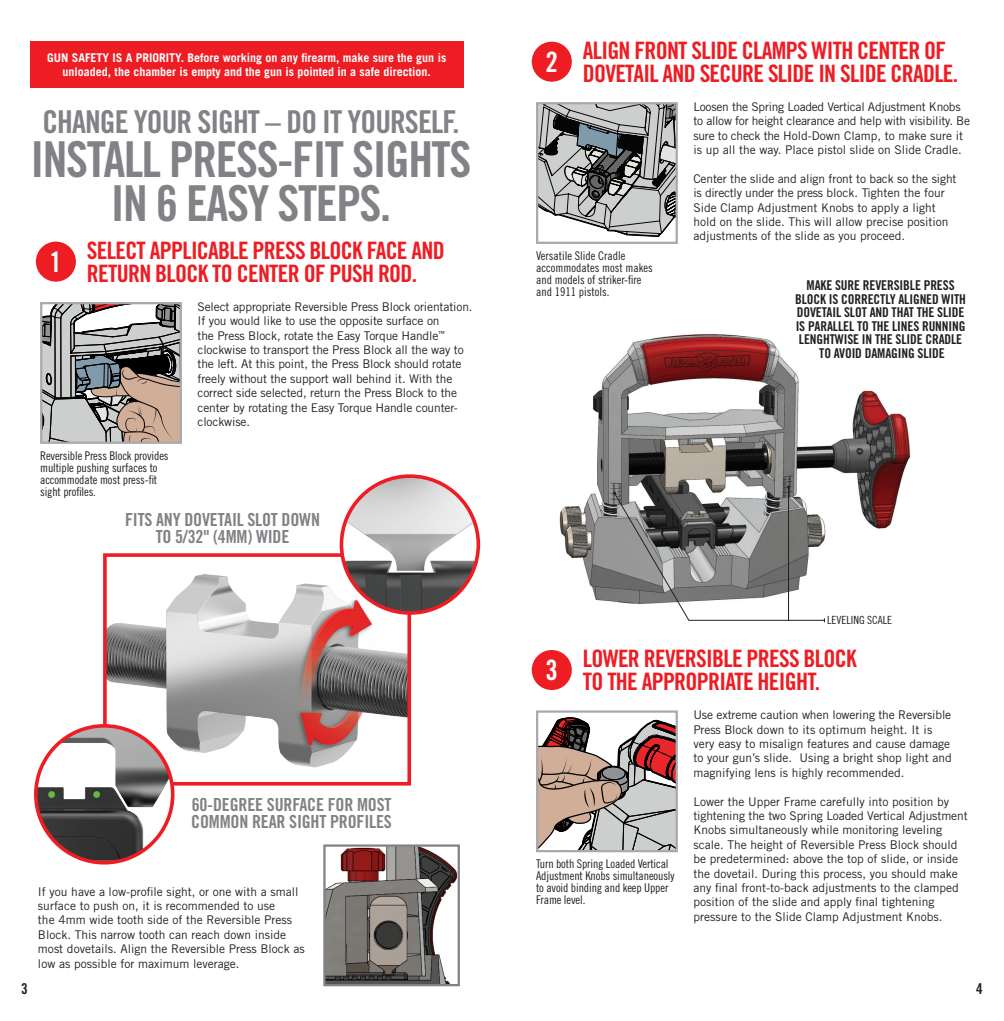
<style>
.page{position:relative;width:1004px;height:1021px;background:#fff}
.page>*{position:absolute;margin:0;border:0;box-sizing:border-box;transform-origin:0 0}
.t1{font:49.5px/43.5px "Trade Gothic LT Std Bd Cn 20";letter-spacing:-.03em;color:#808285;text-align:center}
.t2{font:31.5px "Trade Gothic LT Std Bd Cn 20";letter-spacing:-.03em;color:#808285}
.t3{font:28.05px "Trade Gothic LT Std Bd Cn 20";color:#fff}
.t4{font:24px/22.5px "Trade Gothic LT Std Bd Cn 20";letter-spacing:-.03em;color:#ee1d23}
.t5{font:18px/16.8px "Trade Gothic LT Std Bd Cn 20";letter-spacing:-.01em;color:#808285}
.t6{font:15px "Trade Gothic LT Std Bd Cn 20";color:#231f20}
.t7{font:13.5px/13.5px "Trade Gothic LT Std Bd Cn 20";letter-spacing:-.01em;color:#231f20;text-align:center}
.t8{font:12px/14.4px "Trade Gothic LT Std";color:#231f20}
.t9{font:12px/12px "Trade Gothic LT Std Cn 18";letter-spacing:-.01em;color:#231f20}
.t10{font:12px/14.4px "Trade Gothic LT Std";letter-spacing:-.02em;color:#231f20}
.t11{font:700 12px/14.4px "Trade Gothic LT Std";color:#fff;text-align:center}
.t12{font:11.25px "Trade Gothic LT Std Cn 18";color:#231f20}
</style>
<div class="page">
<svg style="left:539px;top:717px;width:135px;height:132px"></svg>
<div style="left:536px;top:710px;width:141px;height:142px;border:2px solid #a8a9ad"></div>
<div style="left:533px;top:651px;width:37px;height:37px;background:#ee1d23;border-radius:50%"></div>
<div style="left:531px;top:650px;width:41px;height:40px;border:2px solid #ee1d23;border-radius:50%"></div>
<svg style="left:539px;top:105px;width:135px;height:132px;background:#969898"></svg>
<div style="left:536px;top:102px;width:141px;height:142px;border:2px solid #a8a9ad"></div>
<div style="left:533px;top:43px;width:37px;height:37px;background:#ee1d23;border-radius:50%"></div>
<div style="left:531px;top:42px;width:41px;height:40px;border:2px solid #ee1d23;border-radius:50%"></div>
<img style="left:108px;top:562px;width:298px;height:218px">
<div style="left:103px;top:553px;width:308px;height:232px;border:4px solid #ee1d23"></div>
<img style="left:341px;top:476px;width:137px;height:137px;border-radius:68px">
<div style="left:339px;top:474px;width:141px;height:140px;border:4px solid #ee1d23;border-radius:50%"></div>
<img style="left:36px;top:725px;width:137px;height:137px;border-radius:68px">
<div style="left:34px;top:724px;width:140px;height:140px;border:4px solid #ee1d23;border-radius:50%"></div>
<svg style="left:43px;top:305px;width:136px;height:136px;background:#98928f"></svg>
<div style="left:40px;top:302px;width:142px;height:142px;border:2px solid #a8a9ad"></div>
<div style="left:37px;top:243px;width:38px;height:37px;background:#ee1d23;border-radius:50%"></div>
<div style="left:36px;top:241px;width:40px;height:41px;border:2px solid #ee1d23;border-radius:50%"></div>
<img style="left:326px;top:847px;width:131px;height:136px">
<div style="left:323px;top:844px;width:137px;height:142px;border:2px solid #808285"></div>
<div style="left:30px;top:41px;width:433px;height:47px;background:#ee1d23"></div>
<img style="left:559px;top:334px;width:352px;height:268px">
<svg style="left:613px;top:485px;width:212px;height:137px"></svg>
<p class="t11" style="left:47px;top:50px;width:400px">GUN SAFETY IS A PRIORITY. Before working on any firearm, make sure the gun is unloaded, the chamber is empty and the gun is pointed in a safe direction.</p>
<h2 class="t2" style="left:42px;top:102px;width:418px">CHANGE YOUR SIGHT — DO IT YOURSELF.</h2>
<h1 class="t1" style="left:31px;top:137px;width:442px">INSTALL PRESS-FIT SIGHTS<br>IN 6 EASY STEPS.</h1>
<h3 class="t3" style="left:50px;top:245px;width:14px">1</h3>
<h3 class="t4" style="left:87px;top:239px;width:359px">SELECT APPLICABLE PRESS BLOCK FACE AND<br>RETURN BLOCK TO CENTER OF PUSH ROD.</h3>
<p class="t9" style="left:40px;top:449px;width:130px">Reversible Press Block provides multiple pushing surfaces to accommodate most press-fit sight profiles.</p>
<p class="t8" style="left:197px;top:299px;width:276px">Select appropriate Reversible Press Block orientation.<br>If you would like to use the opposite surface on<br>the Press Block, rotate the Easy Torque Handle<sup>™ </sup>clockwise to transport the Press Block all the way to the left. At this point, the Press Block should rotate freely without the support wall behind it. With the correct side selected, return the Press Block to the center by rotating the Easy Torque Handle counter&shy;clockwise.</p>
<h3 class="t5" style="left:125px;top:511px;width:196px;text-align:center">FITS ANY DOVETAIL SLOT DOWN<br>TO 5/32" (4MM) WIDE</h3>
<h3 class="t5" style="left:191px;top:795px;width:202px">60-DEGREE SURFACE FOR MOST<br>COMMON REAR SIGHT PROFILES</h3>
<p class="t8" style="left:38px;top:884px;width:268px">If you have a low-profile sight, or one with a small surface to push on, it is recommended to use<br>the 4mm wide tooth side of the Reversible Press Block. This narrow tooth can reach down inside most dovetails. Align the Reversible Press Block as low as possible for maximum leverage.</p>
<h3 class="t3" style="left:545px;top:45px;width:14px">2</h3>
<h3 class="t4" style="left:583px;top:39px;width:377px">ALIGN FRONT SLIDE CLAMPS WITH CENTER OF<br>DOVETAIL AND SECURE SLIDE IN SLIDE CRADLE.</h3>
<p class="t9" style="left:536px;top:249px;width:118px">Versatile Slide Cradle accommodates most makes and models of striker-fire and 1911 pistols.</p>
<p class="t10" style="left:693px;top:99px;width:278px">Loosen the Spring Loaded Vertical Adjustment Knobs to allow for height clearance and help with visibility. Be sure to check the Hold-Down Clamp, to make sure it is up all the way. Place pistol slide on Slide Cradle.</p>
<p class="t8" style="left:693px;top:171px;width:265px">Center the slide and align front to back so the sight is directly under the press block. Tighten the four Side Clamp Adjustment Knobs to apply a light hold on the slide. This will allow precise position adjustments of the slide as you proceed.</p>
<p class="t7" style="left:795px;top:278px;width:172px">MAKE SURE REVERSIBLE PRESS<br>BLOCK IS CORRECTLY ALIGNED WITH<br>DOVETAIL SLOT AND THAT THE SLIDE<br>IS PARALLEL TO THE LINES RUNNING<br>LENGHTWISE IN THE SLIDE CRADLE<br>TO AVOID DAMAGING SLIDE</p>
<p class="t12" style="left:827px;top:613px;width:66px">LEVELING SCALE</p>
<h3 class="t3" style="left:545px;top:653px;width:14px">3</h3>
<h3 class="t4" style="left:583px;top:647px;width:275px">LOWER REVERSIBLE PRESS BLOCK<br>TO THE APPROPRIATE HEIGHT.</h3>
<p class="t9" style="left:536px;top:857px;width:140px">Turn both Spring Loaded Vertical<br>Adjustment Knobs simultaneously to avoid binding and keep Upper<br>Frame level.</p>
<p class="t8" style="left:693px;top:707px;width:260px">Use extreme caution when lowering the Reversible Press Block down to its optimum height. It is very easy to misalign features and cause damage to your gun’s slide. Using a bright shop light and magnifying lens is highly recommended.</p>
<p class="t8" style="left:693px;top:794px;width:276px">Lower the Upper Frame carefully into position by tightening the two Spring Loaded Vertical Adjustment Knobs simultaneously while monitoring leveling scale. The height of Reversible Press Block should be predetermined: above the top of slide, or inside the dovetail. During this process, you should make any final front-to-back adjustments to the clamped position of the slide and apply final tightening pressure to the Slide Clamp Adjustment Knobs.</p>
<p class="t6" style="left:21px;top:979px;width:8px">3</p>
<p class="t6" style="left:976px;top:979px;width:8px">4</p>
</div>
